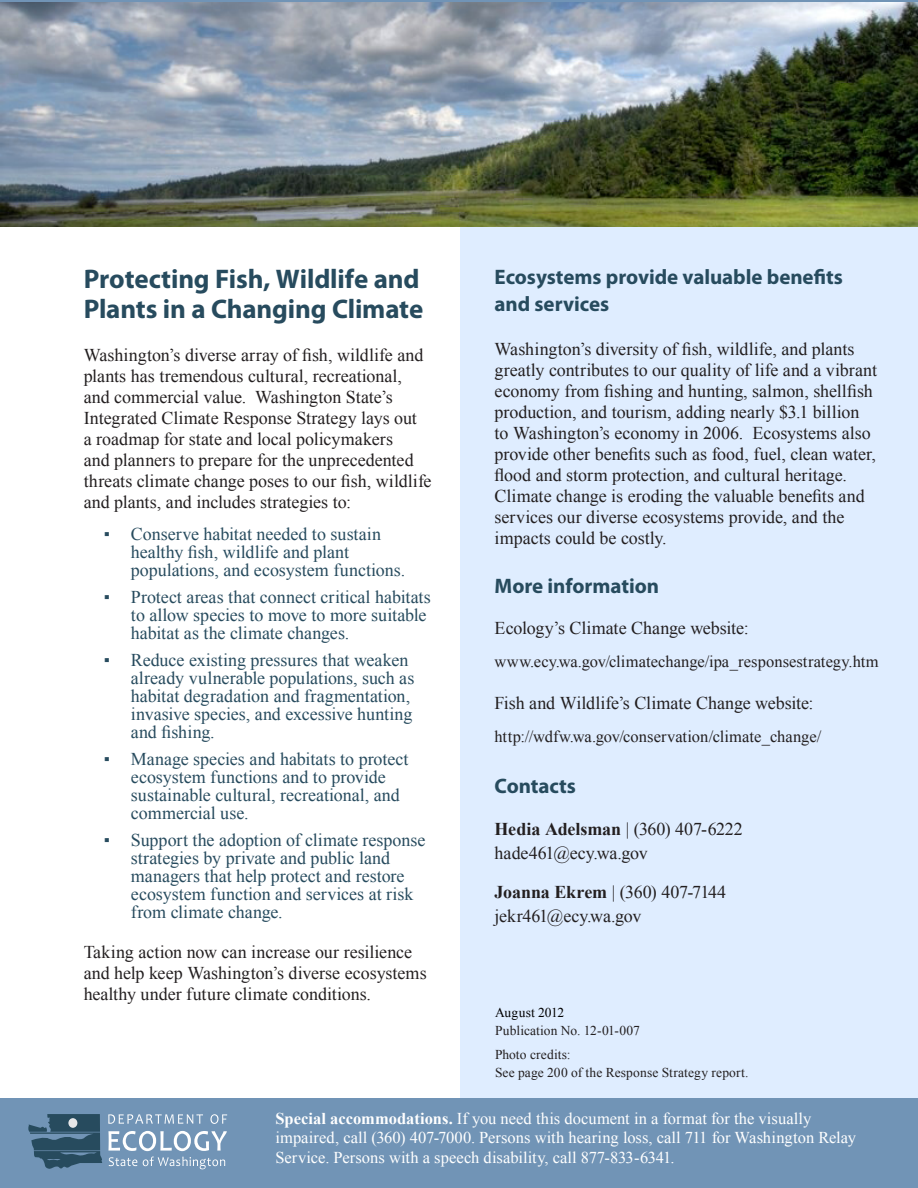
<style>
.page{position:relative;width:918px;height:1188px;background:#fff}
.page>*{position:absolute;margin:0;border:0;box-sizing:border-box;transform-origin:0 0}
.Chapter_Subheading{font:700 27px/30px "Myriad Pro";letter-spacing:-.005em;color:#274b5e}
.Section_Sublead{font:700 21px/27px "Myriad Pro";letter-spacing:-.005em;color:#274b5e}
.Body{font:18px/21px "Times New Roman";color:#231f20}
.Short_List{font:18px/18px "Times New Roman";color:#274b5e}
.Body-2{font:16.5px/19.5px "Times New Roman";color:#fff}
.Body-3{font:16.5px "Times New Roman";letter-spacing:.005em;color:#231f20}
.Body-4{font:13.5px "Times New Roman";letter-spacing:.01em;color:#231f20}
.Body-5{font:13.5px "Times New Roman";letter-spacing:.005em;color:#000}
.s1{font-weight:700}
</style>
<div class="page">
<div style="left:460px;top:212px;width:458px;height:928px;background:#dfedff"></div>
<div style="left:0;top:1098px;width:918px;height:90px;background:#7194b6"></div>
<img style="left:0;top:3px;width:918px;height:224px">
<svg style="left:108px;top:1114px;width:119px;height:10px"></svg>
<svg style="left:109px;top:1157px;width:116px;height:12px"></svg>
<svg style="left:108px;top:1131px;width:119px;height:20px"></svg>
<svg style="left:28px;top:1114px;width:74px;height:55px"></svg>
<p class="Chapter_Subheading" style="left:84px;top:263px;width:341px">Protecting Fish, Wildlife and<br>Plants in a Changing Climate</p>
<p class="Body" style="left:84px;top:344px;width:349px">Washington’s diverse array of fish, wildlife and plants has tremendous cultural, recreational, and commercial value. Washington State’s Integrated Climate Response Strategy lays out<br>a roadmap for state and local policymakers<br>and planners to prepare for the unprecedented threats climate change poses to our fish, wildlife and plants, and includes strategies to:</p>
<p class="Short_List" style="left:131px;top:524px;width:276px;text-indent:-27px">▪ Conserve habitat needed to sustain healthy fish, wildlife and plant populations, and ecosystem functions.</p>
<p class="Short_List" style="left:131px;top:587px;width:301px;text-indent:-27px">▪ Protect areas that connect critical habitats to allow species to move to more suitable habitat as the climate changes.</p>
<p class="Short_List" style="left:131px;top:650px;width:285px;text-indent:-27px">▪ Reduce existing pressures that weaken already vulnerable populations, such as habitat degradation and fragmentation, invasive species, and excessive hunting and fishing.</p>
<p class="Short_List" style="left:131px;top:749px;width:279px;text-indent:-27px">▪ Manage species and habitats to protect ecosystem functions and to provide sustainable cultural, recreational, and commercial use.</p>
<p class="Short_List" style="left:131px;top:830px;width:296px;text-indent:-27px">▪ Support the adoption of climate response strategies by private and public land managers that help protect and restore ecosystem function and services at risk from climate change.</p>
<p class="Body" style="left:84px;top:941px;width:345px">Taking action now can increase our resilience and help keep Washington’s diverse ecosystems healthy under future climate conditions.</p>
<p class="Section_Sublead" style="left:495px;top:263px;width:350px">Ecosystems provide valuable benefits and services</p>
<p class="Body" style="left:495px;top:338px;width:384px">Washington’s diversity of fish, wildlife, and plants greatly contributes to our quality of life and a vibrant economy from fishing and hunting, salmon, shellfish production, and tourism, adding nearly $3.1 billion to Washington’s economy in 2006. Ecosystems also provide other benefits such as food, fuel, clean water, flood and storm protection, and cultural heritage.<br>Climate change is eroding the valuable benefits and services our diverse ecosystems provide, and the impacts could be costly.</p>
<p class="Section_Sublead" style="left:495px;top:572px;width:166px">More information</p>
<p class="Body" style="left:495px;top:617px;width:256px">Ecology’s Climate Change website:</p>
<p class="Body-3" style="left:495px;top:650px;width:386px">www.ecy.wa.gov/climatechange/ipa_responsestrategy.htm</p>
<p class="Body" style="left:495px;top:692px;width:321px">Fish and Wildlife’s Climate Change website:</p>
<p class="Body-3" style="left:495px;top:725px;width:328px">http://wdfw.wa.gov/conservation/climate_change/</p>
<p class="Section_Sublead" style="left:495px;top:771px;width:83px">Contacts</p>
<p class="Body" style="left:495px;top:818px;width:250px"><span class="s1">Hedia Adelsman</span> | (360) 407-6222</p>
<p class="Body" style="left:495px;top:842px;width:155px">hade461@ecy.wa.gov</p>
<p class="Body" style="left:495px;top:881px;width:233px"><span class="s1">Joanna Ekrem</span> | (360) 407-7144</p>
<p class="Body" style="left:495px;top:905px;width:148px">jekr461@ecy.wa.gov</p>
<p class="Body-5" style="left:495px;top:1004px;width:71px">August 2012</p>
<p class="Body-4" style="left:495px;top:1022px;width:147px">Publication No. 12-01-007</p>
<p class="Body-4" style="left:495px;top:1046px;width:77px">Photo credits:</p>
<p class="Body-4" style="left:495px;top:1064px;width:255px">See page 200 of the Response Strategy report.</p>
<p class="Body-2" style="left:275px;top:1108px;width:582px"><span class="s1">Special accommodations.</span> If you need this document in a format for the visually impaired, call (360) 407-7000. Persons with hearing loss, call 711 for Washington Relay<br>Service. Persons with a speech disability, call 877-833-6341.</p>
</div>
